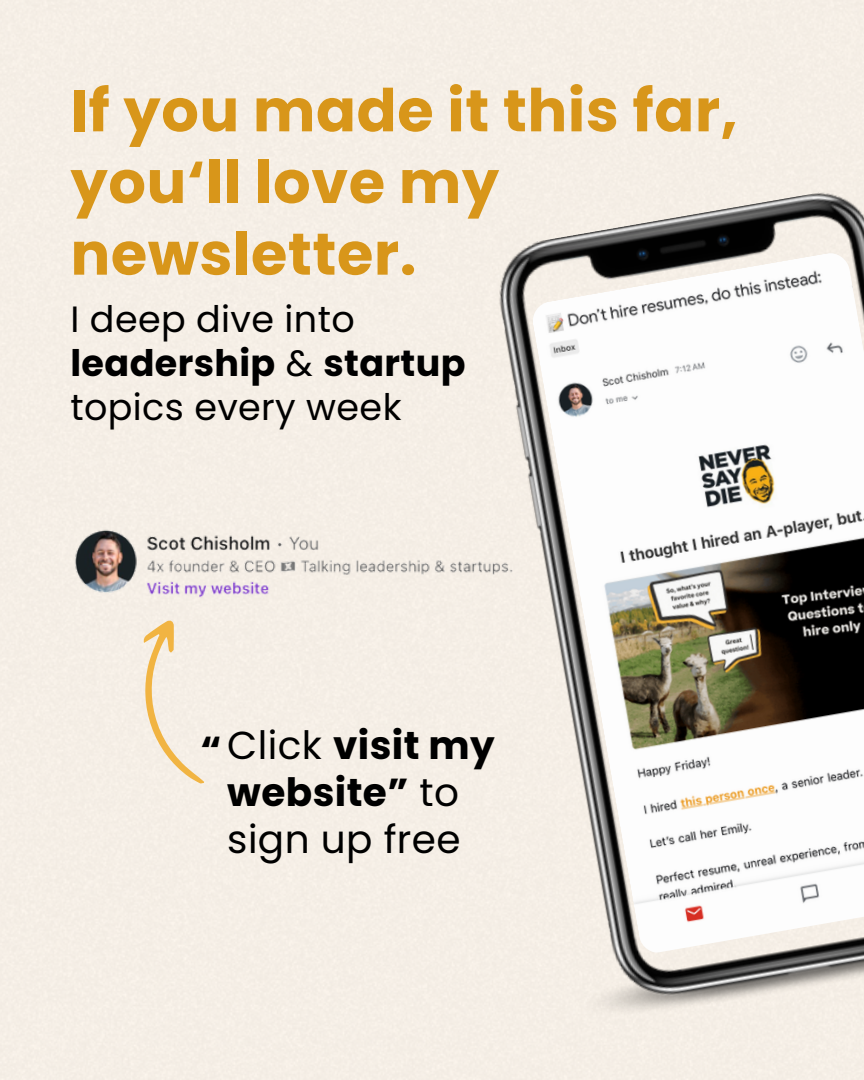
<style>
.page{position:relative;width:864px;height:1080px;background:#fff}
.page>*{position:absolute;margin:0;border:0;box-sizing:border-box;transform-origin:0 0}
.t1{font:700 59.1px/71.7px "Poppins";letter-spacing:.01em;color:#d8961a}
.t2{font:39px/47.4px "Poppins";letter-spacing:.01em;color:#000}
.t3{font:700 39px "Poppins";color:#000}
.t4{font:36.6px/44.4px "Poppins";letter-spacing:.01em;color:#000}
.s1{font-weight:700}
</style>
<div class="page">
<svg style="left:115px;top:618px;width:110px;height:177px"></svg>
<img style="left:438px;top:176px;width:426px;height:855px">
<img style="left:531px;top:252px;width:333px;height:703px">
<img style="left:66px;top:526px;width:447px;height:76px">
<h1 class="t1" style="left:70px;top:75px;width:669px">If you made it this far, you‘ll love my newsletter.</h1>
<p class="t4" style="left:70px;top:297px;width:397px">I deep dive into <span class="s1">leadership</span> &amp; <span class="s1">startup </span>topics every week</p>
<p class="t2" style="left:227px;top:721px;width:269px">Click <span class="s1">visit my website”</span> to sign up free</p>
<p class="t3" style="left:201px;top:723px;width:23px">“</p>
</div>
